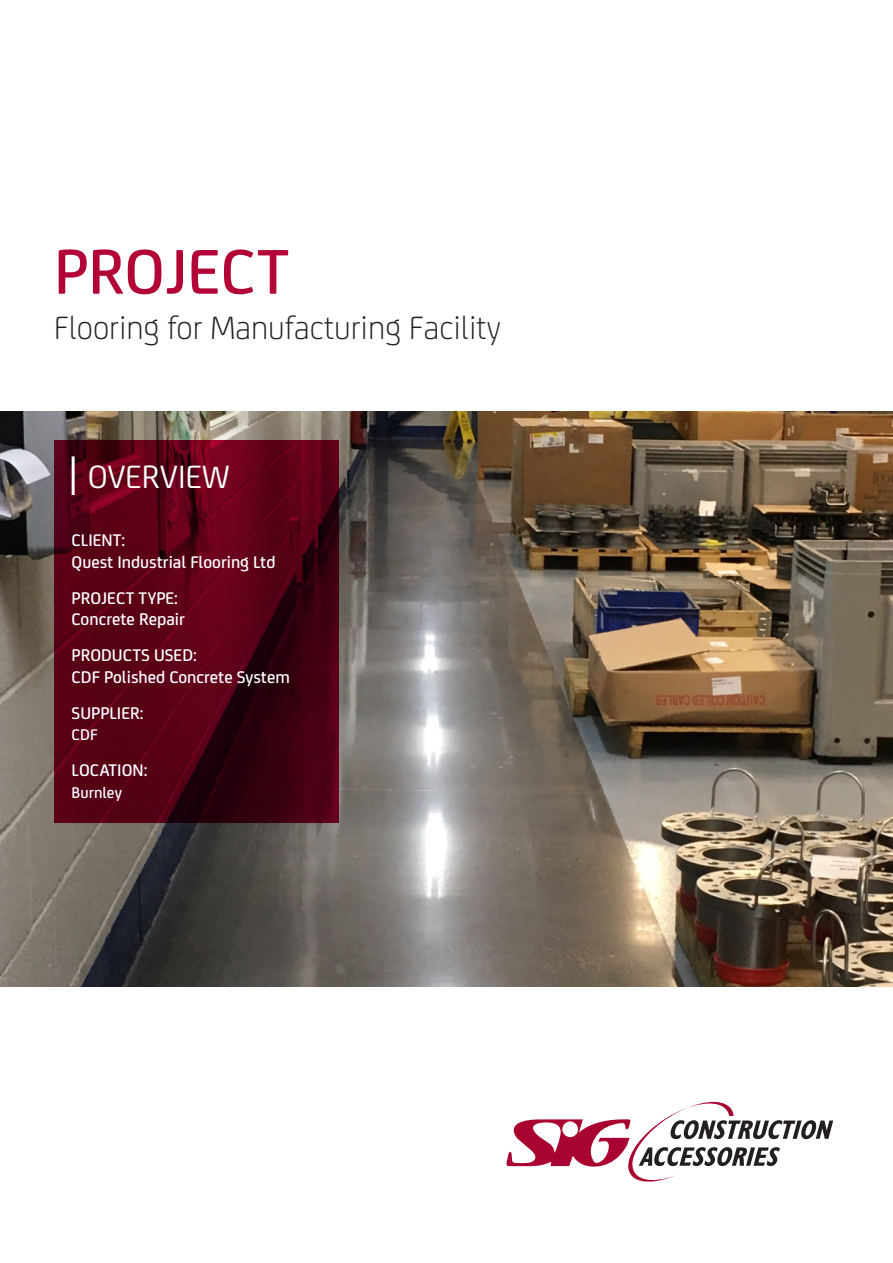
<style>
.page{position:relative;width:893px;height:1263px;background:#fff}
.page>*{position:absolute;margin:0;border:0;box-sizing:border-box;transform-origin:0 0}
.t1{font:500 67.5px "FS Joey";color:#b30437}
.t2{font:300 34.5px "FS Joey";color:#231f20}
.t3{font:34.5px "FS Joey";color:#fff}
.t4{font:500 18px "FS Joey";color:#fff}
.t5{font:500 16.5px "FS Joey";color:#fff}
</style>
<div class="page">
<img style="left:0;top:411px;width:893px;height:575px">
<svg style="left:506px;top:1101px;width:327px;height:81px"></svg>
<svg style="left:54px;top:440px;width:284px;height:382px;background:#510115"></svg>
<hr style="left:72px;top:456px;width:3px;height:39px;background:#fff">
<p class="t1" style="left:54px;top:222px;width:237px">PROJECT</p>
<p class="t2" style="left:54px;top:303px;width:448px">Flooring for Manufacturing Facility</p>
<p class="t3" style="left:88px;top:452px;width:143px">OVERVIEW</p>
<p class="t4" style="left:72px;top:527px;width:55px">CLIENT:</p>
<p class="t4" style="left:72px;top:548px;width:205px">Quest Industrial Flooring Ltd</p>
<p class="t4" style="left:72px;top:584px;width:108px">PROJECT TYPE:</p>
<p class="t4" style="left:72px;top:606px;width:115px">Concrete Repair</p>
<p class="t4" style="left:72px;top:642px;width:127px">PRODUCTS USED:</p>
<p class="t4" style="left:72px;top:664px;width:220px">CDF Polished Concrete System</p>
<p class="t4" style="left:72px;top:700px;width:73px">SUPPLIER:</p>
<p class="t5" style="left:72px;top:723px;width:28px">CDF</p>
<p class="t4" style="left:72px;top:757px;width:77px">LOCATION:</p>
<p class="t5" style="left:72px;top:780px;width:52px">Burnley</p>
</div>
